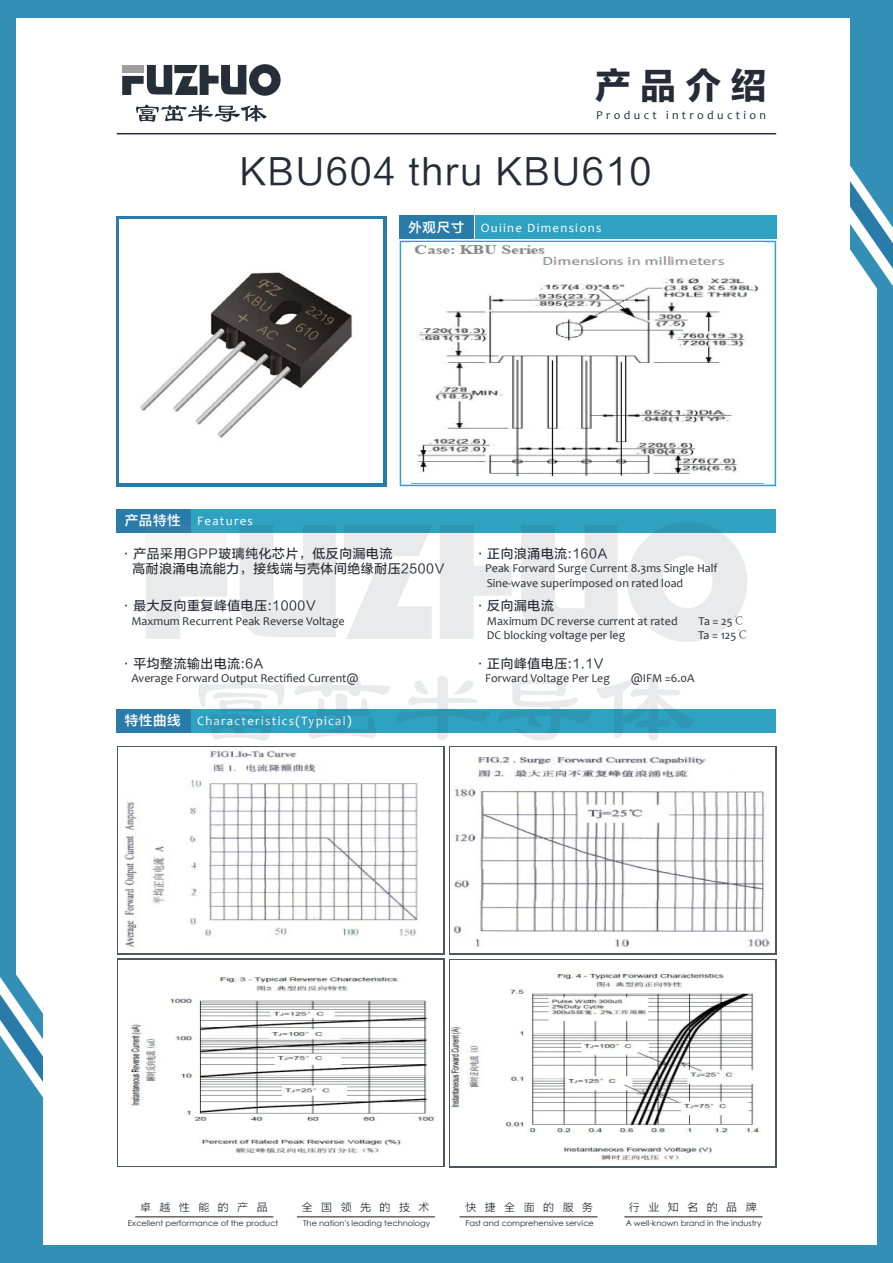
<style>
.page{position:relative;width:893px;height:1263px;background:#fff}
.page>*{position:absolute;margin:0;border:0;box-sizing:border-box;transform-origin:0 0}
.t1{font:36px "FZLTZHUNHK GBK1 0";letter-spacing:.05em;color:#252c37}
.t2{font:36px "FZLTDHK GBK1 0";color:#252c37}
.t3{font:12.75px/15.3px "FZLTZHUNHK GBK1 0";letter-spacing:.05em;color:#252c37}
.t4{font:12.75px "Candara";letter-spacing:.1em;color:#fff}
.t5{font:12px/14.4px "Candara";color:#252c37}
.t6{font:12px "Candara";letter-spacing:.28em;color:#252c37}
.t7{font:10.65px "FZLTXHK";letter-spacing:.76em;color:#1c2631}
.t8{font:7.95px "ST Xihei";color:#1c2631}
.s1{font-family:"FZLTZHK GBK1 0";font-size:13.5px}
.s2{font-family:"Adobe Song Std";font-weight:300}
</style>
<div class="page">
<img style="left:452px;top:756px;width:318px;height:191px">
<div style="left:0;top:0;width:893px;height:17px;background:#348fb7"></div>
<div style="left:0;top:1246px;width:893px;height:17px;background:#348fb7"></div>
<svg style="left:0;top:17px;width:43px;height:1229px"></svg>
<svg style="left:850px;top:17px;width:43px;height:1229px"></svg>
<svg style="left:117px;top:958px;width:327px;height:209px;fill:#50565f"></svg>
<svg style="left:122px;top:64px;width:159px;height:32px"></svg>
<svg style="left:136px;top:105px;width:131px;height:17px"></svg>
<hr style="left:117px;top:133px;width:659px;height:1px;background:#252c37">
<svg style="left:116px;top:216px;width:270px;height:270px;fill:#297caa"></svg>
<img style="left:120px;top:220px;width:262px;height:262px">
<svg style="left:400px;top:241px;width:376px;height:245px"></svg>
<div style="left:475px;top:216px;width:301px;height:23px;background:#2fa1c1"></div>
<div style="left:400px;top:216px;width:74px;height:23px;background:#297caa"></div>
<img style="left:412px;top:243px;width:352px;height:241px">
<div style="left:191px;top:510px;width:585px;height:23px;background:#2fa1c1"></div>
<div style="left:116px;top:510px;width:74px;height:23px;background:#297caa"></div>
<div style="left:191px;top:710px;width:585px;height:23px;background:#2fa1c1"></div>
<div style="left:116px;top:710px;width:74px;height:23px;background:#297caa"></div>
<img style="left:119px;top:960px;width:324px;height:205px">
<img style="left:451px;top:960px;width:324px;height:201px">
<img style="left:124px;top:750px;width:294px;height:197px">
<hr style="left:135px;top:1216px;width:138px;height:1px;background:#221714">
<hr style="left:297px;top:1216px;width:138px;height:1px;background:#221714">
<hr style="left:459px;top:1216px;width:139px;height:1px;background:#221714">
<hr style="left:624px;top:1216px;width:138px;height:1px;background:#221714">
<div style="left:0;top:0;width:16px;height:976px;background:#348fb7"></div>
<div style="left:877px;top:287px;width:16px;height:976px;background:#348fb7"></div>
<svg style="left:240px;top:525px;width:96px;height:112px"></svg>
<svg style="left:521px;top:525px;width:96px;height:112px"></svg>
<svg style="left:440px;top:525px;width:72px;height:114px"></svg>
<svg style="left:627px;top:522px;width:120px;height:120px"></svg>
<svg style="left:346px;top:568px;width:86px;height:71px"></svg>
<svg style="left:344px;top:525px;width:88px;height:31px"></svg>
<svg style="left:146px;top:525px;width:45px;height:8px"></svg>
<svg style="left:146px;top:567px;width:81px;height:72px"></svg>
<svg style="left:198px;top:676px;width:87px;height:65px"></svg>
<svg style="left:294px;top:676px;width:197px;height:64px"></svg>
<svg style="left:497px;top:676px;width:198px;height:65px"></svg>
<h1 class="t2" style="left:595px;top:66px;width:174px">产品介绍</h1>
<p class="t6" style="left:596px;top:108px;width:171px">Product introduction</p>
<h1 class="t1" style="left:240px;top:152px;width:413px">KBU604 thru KBU610</h1>
<p class="t4" style="left:125px;top:513px;width:130px"><span class="s1">产品特性</span> Features</p>
<p class="t4" style="left:408px;top:219px;width:194px"><span class="s1">外观尺寸</span> Ouiine Dimensions</p>
<p class="t3" style="left:132px;top:546px;width:313px;text-indent:-13px">·产品采用GPP玻璃纯化芯片，低反向漏电流<br>高耐浪涌电流能力，接线端与壳体间绝缘耐压2500V</p>
<p class="t3" style="left:120px;top:598px;width:197px">·最大反向重复峰值电压:1000V</p>
<p class="t5" style="left:131px;top:613px;width:215px">Maxmum Recurrent Peak Reverse Voltage</p>
<p class="t3" style="left:120px;top:656px;width:145px">·平均整流输出电流:6A</p>
<p class="t5" style="left:131px;top:671px;width:229px">Average Forward Output Rectified Current@</p>
<p class="t4" style="left:125px;top:713px;width:228px"><span class="s1">特性曲线</span> Characteristics(Typical)</p>
<p class="t3" style="left:474px;top:546px;width:135px">·正向浪涌电流:160A</p>
<p class="t5" style="left:485px;top:561px;width:234px">Peak Forward Surge Current 8.3ms Single Half<br>Sine-wave superimposed on rated load</p>
<p class="t3" style="left:474px;top:598px;width:81px">·反向漏电流</p>
<p class="t5" style="left:487px;top:613px;width:192px">Maximum DC reverse current at rated</p>
<p class="t5" style="left:698px;top:613px;width:48px">Ta = 25<span class="s2">℃</span></p>
<p class="t5" style="left:487px;top:628px;width:140px">DC blocking voltage per leg</p>
<p class="t5" style="left:698px;top:628px;width:52px">Ta = 125<span class="s2">℃</span></p>
<p class="t3" style="left:474px;top:656px;width:131px">·正向峰值电压:1.1V</p>
<p class="t5" style="left:485px;top:671px;width:126px">Forward Voltage Per Leg</p>
<p class="t5" style="left:631px;top:671px;width:65px">@IFM =6.0A</p>
<p class="t7" style="left:140px;top:1201px;width:129px">卓越性能的产品</p>
<p class="t8" style="left:128px;top:1218px;width:152px">Excellent performance of the product</p>
<p class="t7" style="left:302px;top:1201px;width:129px">全国领先的技术</p>
<p class="t7" style="left:465px;top:1201px;width:129px">快捷全面的服务</p>
<p class="t7" style="left:629px;top:1201px;width:129px">行业知名的品牌</p>
<p class="t8" style="left:303px;top:1218px;width:129px">The nation's leading technology</p>
<p class="t8" style="left:465px;top:1218px;width:130px">Fast and comprehensive service</p>
<p class="t8" style="left:626px;top:1218px;width:137px">A well-known brand in the industry</p>
</div>
